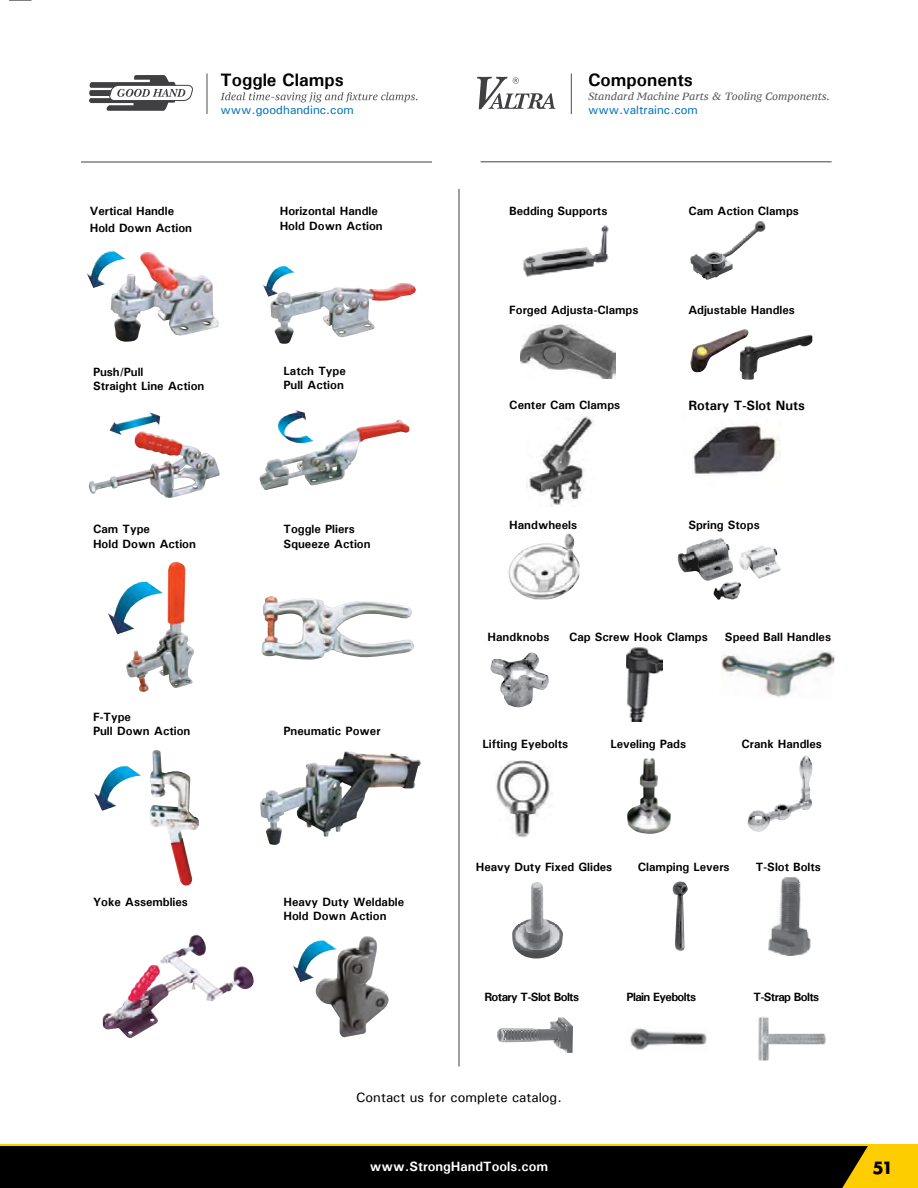
<style>
.page{position:relative;width:918px;height:1188px;background:#fff}
.page>*{position:absolute;margin:0;border:0;box-sizing:border-box;transform-origin:0 0}
.t1{font:700 18px "Univers";color:#000101}
.t2{font:700 16.5px "Futura";color:#000}
.t3{font:500 13.5px "Univers";color:#000101}
.t4{font:700 13.5px "Univers";color:#fff}
.t5{font:700 13.5px "Univers";color:#000}
.t6{font:700 12px/14.4px "Univers";color:#000}
.t7{font:700 12px "Univers";letter-spacing:-.05em;color:#000}
.t8{font:500 12px "Univers";color:#0071bc}
.t9{font:italic 10.5px "PT Serif Caption";color:#58585b}
</style>
<div class="page">
<svg style="left:9px;top:0;width:23px;height:1px"></svg>
<div style="left:837px;top:1145px;width:81px;height:43px;background:#fecd00"></div>
<div style="left:0;top:1145px;width:850px;height:43px;background:#fecd00"></div>
<svg style="left:89px;top:75px;width:104px;height:36px"></svg>
<img style="left:260px;top:751px;width:161px;height:94px">
<img style="left:262px;top:596px;width:152px;height:64px">
<img style="left:102px;top:935px;width:152px;height:103px">
<img style="left:111px;top:252px;width:108px;height:90px">
<img style="left:87px;top:251px;width:39px;height:37px">
<img style="left:270px;top:283px;width:146px;height:61px">
<img style="left:263px;top:266px;width:32px;height:31px">
<img style="left:315px;top:936px;width:74px;height:102px">
<img style="left:293px;top:940px;width:44px;height:42px">
<img style="left:150px;top:750px;width:49px;height:136px">
<img style="left:94px;top:766px;width:47px;height:45px">
<img style="left:259px;top:420px;width:151px;height:70px">
<img style="left:278px;top:410px;width:35px;height:33px">
<img style="left:89px;top:435px;width:94px;height:59px">
<img style="left:109px;top:412px;width:51px;height:23px">
<img style="left:126px;top:561px;width:68px;height:131px">
<img style="left:108px;top:582px;width:55px;height:52px">
<img style="left:690px;top:329px;width:59px;height:44px">
<img style="left:690px;top:221px;width:75px;height:59px">
<img style="left:739px;top:335px;width:73px;height:45px">
<img style="left:527px;top:416px;width:67px;height:90px">
<img style="left:693px;top:425px;width:87px;height:49px">
<img style="left:508px;top:533px;width:72px;height:66px">
<img style="left:677px;top:538px;width:56px;height:43px">
<img style="left:714px;top:581px;width:27px;height:19px">
<img style="left:739px;top:545px;width:42px;height:34px">
<img style="left:490px;top:652px;width:59px;height:56px">
<img style="left:747px;top:755px;width:65px;height:77px">
<img style="left:626px;top:647px;width:36px;height:75px">
<img style="left:497px;top:1017px;width:76px;height:36px">
<img style="left:673px;top:881px;width:15px;height:71px">
<img style="left:512px;top:882px;width:51px;height:77px">
<img style="left:627px;top:758px;width:44px;height:76px">
<img style="left:496px;top:760px;width:56px;height:77px">
<svg style="left:477px;top:77px;width:78px;height:32px"></svg>
<img style="left:630px;top:1028px;width:77px;height:22px">
<img style="left:758px;top:1016px;width:68px;height:45px">
<img style="left:523px;top:225px;width:86px;height:52px">
<img style="left:520px;top:325px;width:95px;height:54px">
<img style="left:721px;top:650px;width:114px;height:48px">
<img style="left:768px;top:877px;width:43px;height:78px">
<svg style="left:220px;top:92px;width:197px;height:10px"></svg>
<hr style="left:459px;top:189px;width:1px;height:877px;background:#404042">
<hr style="left:207px;top:74px;width:1px;height:40px;background:#4c4c4e">
<hr style="left:571px;top:74px;width:1px;height:40px;background:#4c4c4e">
<hr style="left:81px;top:162px;width:351px;height:1px;background:#404042">
<hr style="left:481px;top:162px;width:351px;height:1px;background:#404042">
<div style="left:0;top:1146px;width:868px;height:42px;background:#000"></div>
<h1 class="t1" style="left:220px;top:68px;width:125px">Toggle Clamps</h1>
<p class="t8" style="left:220px;top:102px;width:135px">www.goodhandinc.com</p>
<p class="t8" style="left:588px;top:102px;width:112px">www.valtrainc.com</p>
<h1 class="t1" style="left:588px;top:68px;width:106px">Components</h1>
<p class="t9" style="left:588px;top:90px;width:244px">Standard Machine Parts &amp; Tooling Components.</p>
<p class="t6" style="left:90px;top:203px;width:104px;line-height:16.8px">Vertical Handle<br>Hold Down Action</p>
<p class="t6" style="left:280px;top:204px;width:105px">Horizontal Handle<br>Hold Down Action</p>
<p class="t6" style="left:93px;top:364px;width:113px">Push/Pull<br>Straight Line Action</p>
<p class="t6" style="left:284px;top:363px;width:64px">Latch Type<br>Pull Action</p>
<p class="t6" style="left:93px;top:522px;width:105px">Cam Type<br>Hold Down Action</p>
<p class="t6" style="left:283px;top:522px;width:89px">Toggle Pliers<br>Squeeze Action</p>
<p class="t6" style="left:93px;top:709px;width:99px">F-Type<br>Pull Down Action</p>
<p class="t6" style="left:284px;top:723px;width:99px">Pneumatic Power</p>
<p class="t6" style="left:93px;top:894px;width:96px">Yoke Assemblies</p>
<p class="t6" style="left:284px;top:894px;width:122px">Heavy Duty Weldable<br>Hold Down Action</p>
<p class="t6" style="left:509px;top:204px;width:100px">Bedding Supports</p>
<p class="t6" style="left:688px;top:204px;width:112px">Cam Action Clamps</p>
<p class="t6" style="left:509px;top:302px;width:131px">Forged Adjusta-Clamps</p>
<p class="t6" style="left:688px;top:302px;width:108px">Adjustable Handles</p>
<p class="t6" style="left:509px;top:398px;width:112px">Center Cam Clamps</p>
<p class="t5" style="left:688px;top:397px;width:118px">Rotary T-Slot Nuts</p>
<p class="t6" style="left:509px;top:517px;width:69px">Handwheels</p>
<p class="t6" style="left:688px;top:517px;width:73px">Spring Stops</p>
<p class="t6" style="left:488px;top:629px;width:63px">Handknobs</p>
<p class="t6" style="left:569px;top:629px;width:140px">Cap Screw Hook Clamps</p>
<p class="t6" style="left:725px;top:629px;width:108px">Speed Ball Handles</p>
<p class="t6" style="left:483px;top:736px;width:87px">Lifting Eyebolts</p>
<p class="t6" style="left:610px;top:736px;width:77px">Leveling Pads</p>
<p class="t6" style="left:742px;top:736px;width:82px">Crank Handles</p>
<p class="t6" style="left:476px;top:860px;width:138px">Heavy Duty Fixed Glides</p>
<p class="t6" style="left:756px;top:860px;width:67px">T-Slot Bolts</p>
<p class="t6" style="left:638px;top:860px;width:93px">Clamping Levers</p>
<p class="t7" style="left:484px;top:990px;width:96px">Rotary T-Slot Bolts</p>
<p class="t7" style="left:627px;top:990px;width:71px">Plain Eyebolts</p>
<p class="t7" style="left:754px;top:990px;width:67px">T-Strap Bolts</p>
<p class="t3" style="left:356px;top:1089px;width:207px">Contact us for complete catalog.</p>
<p class="t4" style="left:370px;top:1158px;width:180px">www.StrongHandTools.com</p>
<h2 class="t2" style="left:872px;top:1156px;width:22px">51</h2>
</div>
